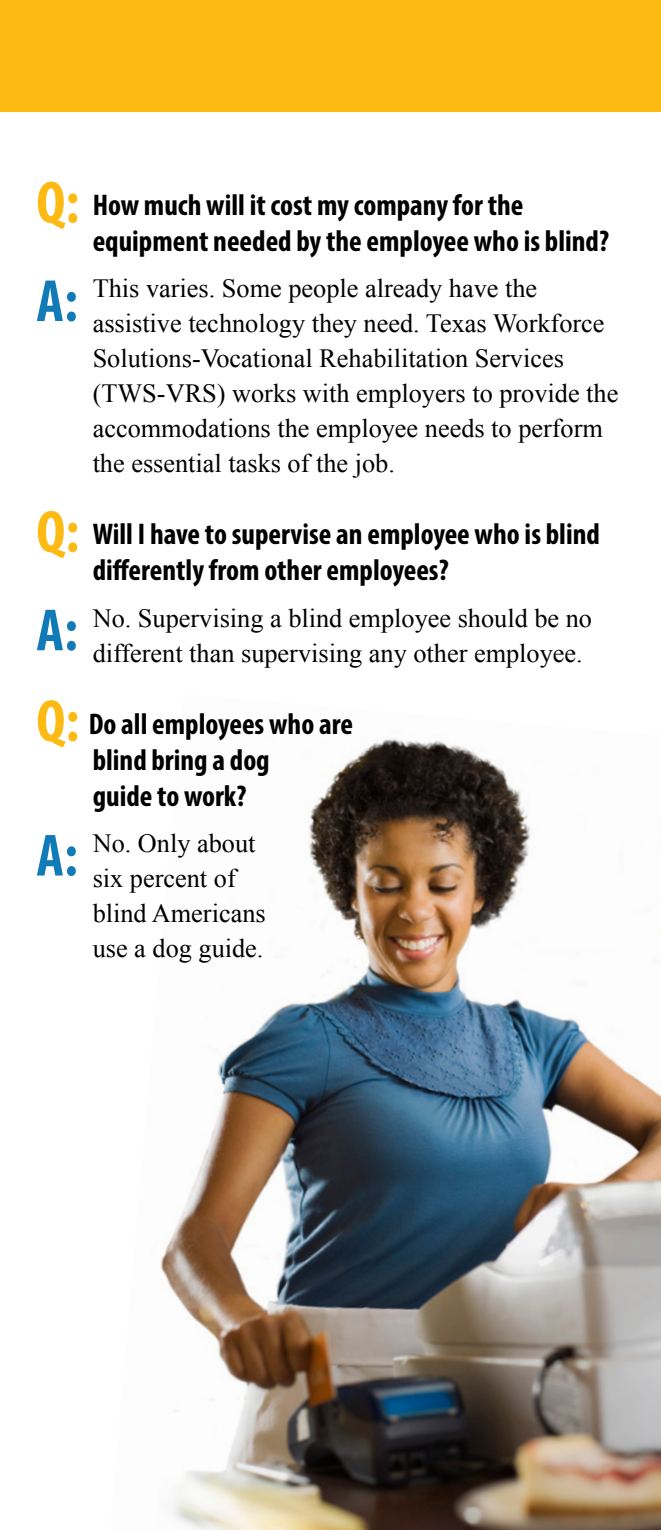
<style>
.page{position:relative;width:661px;height:1530px;background:#fff}
.page>*{position:absolute;margin:0;border:0;box-sizing:border-box;transform-origin:0 0}
.Answer{font:700 condensed 60px "Myriad Pro";color:#107bb7}
.Question{font:700 condensed 30px/36px "Myriad Pro";color:#000}
.Answer-2{font:26.25px/35px "Times New Roman";color:#000}
.s1{font-size:60px;color:#fdba12}
</style>
<div class="page">
<img style="left:160px;top:739px;width:500px;height:791px">
<div style="left:0;top:0;width:660px;height:111px;background:#fdba12"></div>
<p class="Question" style="left:93px;top:186px;width:517px;text-indent:-56px"><span class="s1">Q:</span> How much will it cost my company for the equipment needed by the employee who is blind?</p>
<p class="Answer" style="left:36px;top:264px;width:43px">A:</p>
<p class="Answer-2" style="left:93px;top:271px;width:526px">This varies. Some people already have the assistive technology they need. Texas Workforce Solutions-Vocational Rehabilitation Services (TWS-VRS) works with employers to provide the accommodations the employee needs to perform the essential tasks of the job.</p>
<p class="Question" style="left:93px;top:516px;width:508px;text-indent:-56px"><span class="s1">Q:</span> Will I have to supervise an employee who is blind differently from other employees?</p>
<p class="Answer" style="left:36px;top:593px;width:43px">A:</p>
<p class="Answer-2" style="left:93px;top:600px;width:500px">No. Supervising a blind employee should be no different than supervising any other employee.</p>
<p class="Question" style="left:93px;top:705px;width:262px;text-indent:-56px"><span class="s1">Q:</span> Do all employees who are blind bring a dog<br>guide to work?</p>
<p class="Answer" style="left:36px;top:818px;width:43px">A:</p>
<p class="Answer-2" style="left:93px;top:825px;width:174px">No. Only about six percent of blind Americans use a dog guide.</p>
</div>
